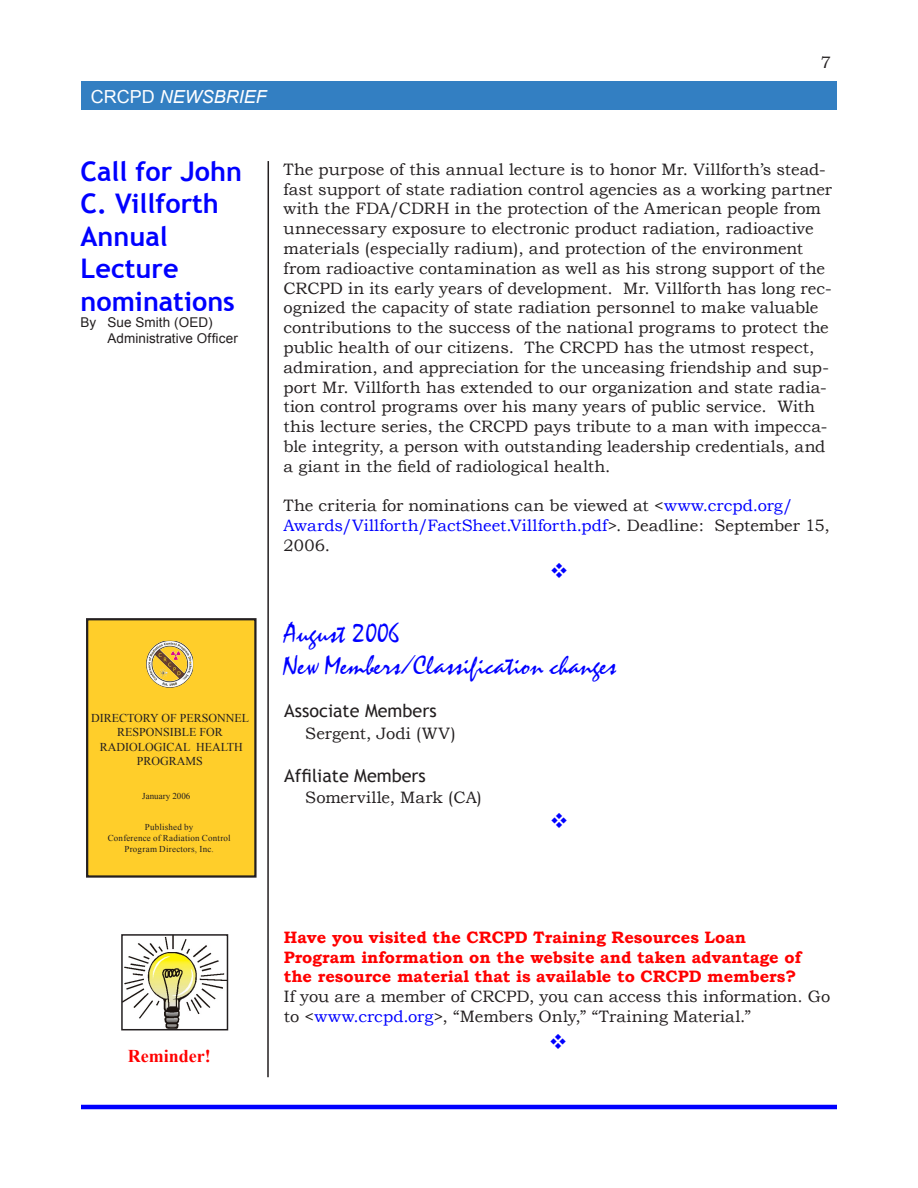
<style>
.page{position:relative;width:918px;height:1188px;background:#fff}
.page>*{position:absolute;margin:0;border:0;box-sizing:border-box;transform-origin:0 0}
.t1{font:700 27px/32.4px "Trebuchet MS";color:#00f}
.t2{font:27px/32.4px "Mistral";color:#00f}
.t3{font:18px "Trebuchet MS";color:#231f20}
.t4{font:italic 18px "Arial";color:#fff}
.t5{font:700 18px "Times New Roman";color:#f00}
.t6{font:16.5px/19.8px "Bookman Old Style";color:#231f20}
.t7{font:700 16.5px/19.8px "Bookman Old Style";color:#f00}
.t8{font:13.5px/16.2px "Arial";letter-spacing:.005em;color:#231f20}
.t9{font:12px/14.4px "Times New Roman";color:#231f20;text-align:center}
.t10{font:9px/10.8px "Times New Roman";letter-spacing:.02em;color:#231f20;text-align:center}
.t11{font:9px "Times New Roman";color:#231f20}
.s1{font-style:normal}
.s2{color:#00f}
</style>
<div class="page">
<div style="left:81px;top:81px;width:756px;height:29px;background:#337fc2"></div>
<hr style="left:81px;top:1105px;width:756px;height:4px;background:#00f">
<hr style="left:267px;top:161px;width:2px;height:916px;background:#231f20">
<img style="left:124px;top:937px;width:101px;height:90px">
<div style="left:121px;top:934px;width:107px;height:96px;border:2px solid #231f20"></div>
<div style="left:87px;top:619px;width:168px;height:258px;background:#ffce2a"></div>
<div style="left:86px;top:618px;width:171px;height:260px;border:2px solid #231f20"></div>
<img style="left:148px;top:642px;width:44px;height:46px">
<div style="left:145px;top:639px;width:50px;height:55px;border:2px solid #ffce2a"></div>
<p class="t4" style="left:91px;top:85px;width:178px"><span class="s1">CRCPD</span> NEWSBRIEF</p>
<p class="t6" style="left:821px;top:52px;width:12px">7</p>
<h1 class="t1" style="left:81px;top:155px;width:163px">Call for John<br>C. Villforth<br>Annual<br>Lecture nominations</h1>
<p class="t8" style="left:108px;top:314px;width:132px;text-indent:-27px">By Sue Smith (OED)<br>Administrative Officer</p>
<p class="t6" style="left:284px;top:159px;width:550px">The purpose of this annual lecture is to honor Mr. Villforth’s stead&shy;fast support of state radiation control agencies as a working partner with the FDA/CDRH in the protection of the American people from unnecessary exposure to electronic product radiation, radioactive materials (especially radium), and protection of the environment from radioactive contamination as well as his strong support of the CRCPD in its early years of development. Mr. Villforth has long rec&shy;ognized the capacity of state radiation personnel to make valuable contributions to the success of the national programs to protect the public health of our citizens. The CRCPD has the utmost respect, admiration, and appreciation for the unceasing friendship and sup&shy;port Mr. Villforth has extended to our organization and state radia&shy;tion control programs over his many years of public service. With this lecture series, the CRCPD pays tribute to a man with impecca&shy;ble integrity, a person with outstanding leadership credentials, and a giant in the field of radiological health.</p>
<p class="t6" style="left:284px;top:496px;width:548px">The criteria for nominations can be viewed at &lt;<span class="s2">www.crcpd.org/<br>Awards/Villforth/FactSheet.Villforth.pdf</span>&gt;. Deadline: September 15,<br>2006.</p>
<p class="t9" style="left:91px;top:710px;width:160px">DIRECTORY OF PERSONNEL<br>RESPONSIBLE FOR<br>RADIOLOGICAL HEALTH<br>PROGRAMS</p>
<p class="t11" style="left:142px;top:789px;width:50px">January 2006</p>
<p class="t10" style="left:108px;top:821px;width:124px">Published by<br>Conference of Radiation Control<br>Program Directors, Inc.</p>
<h1 class="t2" style="left:284px;top:618px;width:333px">August 2006<br>New Members/Classification changes</h1>
<p class="t3" style="left:284px;top:700px;width:154px">Associate Members</p>
<p class="t6" style="left:305px;top:723px;width:152px">Sergent, Jodi (WV)</p>
<p class="t3" style="left:284px;top:765px;width:143px">Affiliate Members</p>
<p class="t6" style="left:305px;top:787px;width:178px">Somerville, Mark (CA)</p>
<p class="t5" style="left:128px;top:1043px;width:84px">Reminder!</p>
<p class="t7" style="left:284px;top:927px;width:519px">Have you visited the CRCPD Training Resources Loan<br>Program information on the website and taken advantage of the resource material that is available to CRCPD members?</p>
<p class="t6" style="left:284px;top:987px;width:548px">If you are a member of CRCPD, you can access this information. Go to &lt;<span class="s2">www.crcpd.org</span>&gt;, “Members Only,” “Training Material.”</p>
</div>
